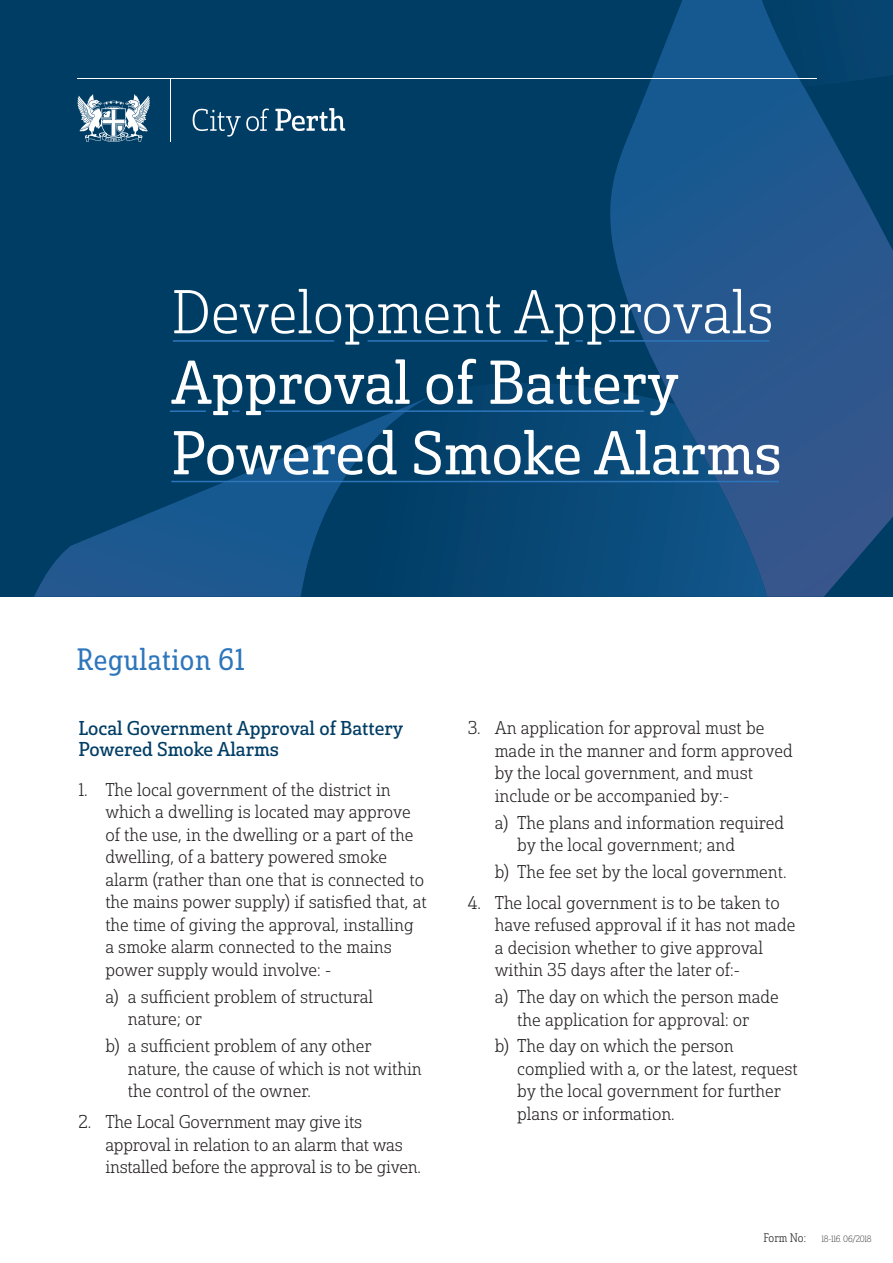
<style>
.page{position:relative;width:893px;height:1263px;background:#fff}
.page>*{position:absolute;margin:0;border:0;box-sizing:border-box;transform-origin:0 0}
.t1{font:60px/70.5px "Solitas Slab Nor Boo";color:#fff}
.t2{font:60px "Solitas Slab Nor Lig";color:#fff}
.SubHead-Cond_Book_20{font:30px "Solitas Slab Con Boo";letter-spacing:.02em;color:#2e76bc}
.SubHead2-Norm_Reg_13{font:19.5px/21px "Solitas Slab Nor Reg";color:#003d65}
.Bullet-_Nor_Lig__12{font:18px/22.5px "Solitas Slab Nor Lig";color:#231f20}
.Bullet2-Nor_Lig_12_1{font:18px/22.5px "Solitas Slab Nor Lig";color:#231f20}
.NOTE_below-Cond_Thin{font:12px "Solitas Slab Con Lig";letter-spacing:-.005em;color:#231f20}
.NOTE_below-Cond_Thin-2{font:9px "Solitas Slab Con Thi";letter-spacing:-.025em;color:#231f20}
</style>
<div class="page">
<div style="left:0;top:0;width:893px;height:597px;background:#003d65"></div>
<svg style="left:610px;top:0;width:283px;height:597px"></svg>
<svg style="left:34px;top:410px;width:271px;height:187px"></svg>
<svg style="left:305px;top:383px;width:462px;height:214px"></svg>
<svg style="left:738px;top:0;width:155px;height:87px"></svg>
<svg style="left:275px;top:108px;width:70px;height:23px"></svg>
<svg style="left:193px;top:108px;width:76px;height:29px"></svg>
<hr style="left:171px;top:78px;width:1px;height:64px;background:#fff">
<svg style="left:78px;top:94px;width:72px;height:48px"></svg>
<hr style="left:78px;top:78px;width:738px;height:1px;background:#fff">
<hr style="left:173px;top:340px;width:161px;height:2px;background:#2e76bc">
<hr style="left:265px;top:410px;width:379px;height:2px;background:#2e76bc">
<svg style="left:232px;top:410px;width:7px;height:2px"></svg>
<hr style="left:170px;top:410px;width:36px;height:2px;background:#2e76bc">
<hr style="left:171px;top:481px;width:608px;height:1px;background:#2e76bc">
<hr style="left:368px;top:340px;width:179px;height:2px;background:#2e76bc">
<svg style="left:575px;top:340px;width:8px;height:2px"></svg>
<hr style="left:609px;top:340px;width:160px;height:2px;background:#2e76bc">
<p class="t2" style="left:171px;top:276px;width:604px">Development Approvals</p>
<p class="t1" style="left:171px;top:349px;width:612px">Approval of Battery<br>Powered Smoke Alarms</p>
<p class="SubHead-Cond_Book_20" style="left:77px;top:641px;width:170px">Regulation 61</p>
<p class="SubHead2-Norm_Reg_13" style="left:78px;top:719px;width:326px">Local Government Approval of Battery<br>Powered Smoke Alarms</p>
<p class="Bullet-_Nor_Lig__12" style="left:105px;top:779px;width:323px;text-indent:-27px">1. The local government of the district in which a dwelling is located may approve of the use, in the dwelling or a part of the dwelling, of a battery powered smoke alarm (rather than one that is connected to the mains power supply) if satisfied that, at the time of giving the approval, installing a smoke alarm connected to the mains power supply would involve: -</p>
<p class="Bullet2-Nor_Lig_12_1" style="left:128px;top:986px;width:247px;text-indent:-22px">a) a sufficient problem of structural nature; or</p>
<p class="Bullet2-Nor_Lig_12_1" style="left:128px;top:1035px;width:295px;text-indent:-22px">b) a sufficient problem of any other nature, the cause of which is not within the control of the owner.</p>
<p class="Bullet-_Nor_Lig__12" style="left:105px;top:1111px;width:317px;text-indent:-27px">2. The Local Government may give its approval in relation to an alarm that was installed before the approval is to be given.</p>
<p class="Bullet-_Nor_Lig__12" style="left:495px;top:717px;width:299px;text-indent:-27px">3. An application for approval must be made in the manner and form approved by the local government, and must include or be accompanied by:-</p>
<p class="Bullet2-Nor_Lig_12_1" style="left:517px;top:811px;width:268px;text-indent:-22px">a) The plans and information required by the local government; and</p>
<p class="Bullet2-Nor_Lig_12_1" style="left:495px;top:861px;width:293px">b) The fee set by the local government.</p>
<p class="Bullet-_Nor_Lig__12" style="left:495px;top:892px;width:302px;text-indent:-27px">4. The local government is to be taken to have refused approval if it has not made a decision whether to give approval within 35 days after the later of:-</p>
<p class="Bullet2-Nor_Lig_12_1" style="left:495px;top:986px;width:286px;text-align:center">a) The day on which the person made the application for approval: or</p>
<p class="Bullet2-Nor_Lig_12_1" style="left:517px;top:1035px;width:282px;text-indent:-22px">b) The day on which the person complied with a, or the latest, request by the local government for further plans or information.</p>
<p class="NOTE_below-Cond_Thin" style="left:763px;top:1230px;width:44px">Form No:</p>
<p class="NOTE_below-Cond_Thin-2" style="left:822px;top:1233px;width:52px">18-116. 06/2018</p>
</div>
